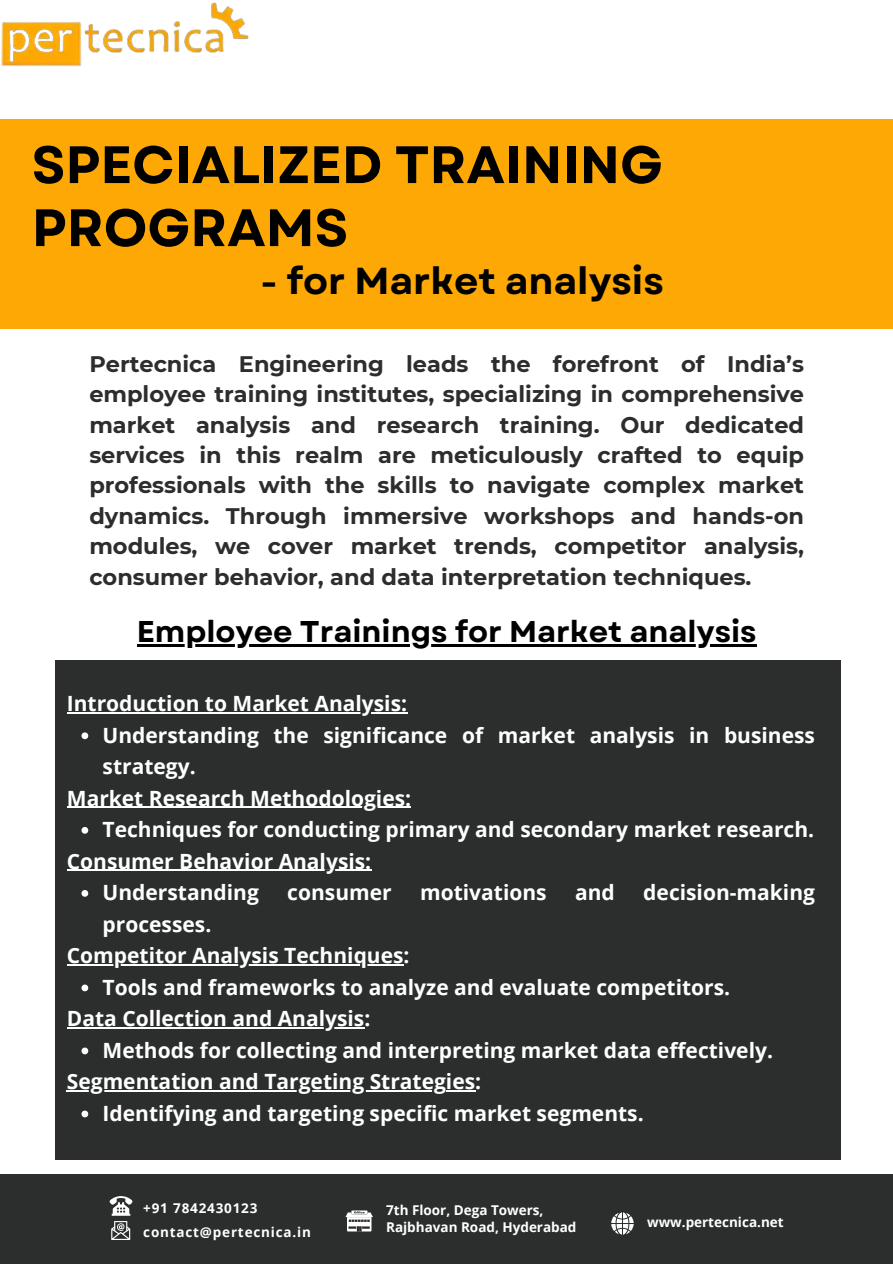
<style>
.page{position:relative;width:893px;height:1264px;background:#fff}
.page>*{position:absolute;margin:0;border:0;box-sizing:border-box;transform-origin:0 0}
.t1{font:700 52.5px/63px "Garet";color:#000}
.t2{font:700 37.5px "Garet";color:#000}
.t3{font:700 30px "Garet";color:#000}
.t4{font:700 22.5px/30.3px "Montserrat";color:#2c2d2d;text-align:justify}
.t5{font:700 21px/31.5px "Open Sans";color:#fff}
.t6{font:700 13.5px "Open Sans";color:#fff}
.t7{font:700 13.5px "Open Sans";letter-spacing:.06em;color:#fff}
</style>
<div class="page">
<img style="left:1px;top:2px;width:248px;height:65px">
<div style="left:0;top:119px;width:892px;height:210px;background:#fea806"></div>
<div style="left:0;top:1174px;width:892px;height:89px;background:#2c2d2d"></div>
<svg style="left:611px;top:1212px;width:22px;height:22px"></svg>
<svg style="left:345px;top:1210px;width:27px;height:21px"></svg>
<svg style="left:110px;top:1196px;width:22px;height:43px"></svg>
<hr style="left:137px;top:644px;width:619px;height:2px;background:#000">
<div style="left:56px;top:660px;width:784px;height:499px;background:#2c2d2d"></div>
<hr style="left:67px;top:712px;width:340px;height:1px;background:#fff">
<svg style="left:81px;top:732px;width:7px;height:7px"></svg>
<hr style="left:67px;top:806px;width:32px;height:1px;background:#fff">
<hr style="left:99px;top:806px;width:312px;height:1px;background:#fff">
<svg style="left:81px;top:827px;width:7px;height:6px"></svg>
<hr style="left:67px;top:869px;width:304px;height:1px;background:#fff">
<svg style="left:81px;top:890px;width:7px;height:6px"></svg>
<hr style="left:67px;top:964px;width:336px;height:1px;background:#fff">
<svg style="left:81px;top:984px;width:7px;height:7px"></svg>
<hr style="left:67px;top:1027px;width:297px;height:1px;background:#fff">
<svg style="left:81px;top:1047px;width:7px;height:7px"></svg>
<hr style="left:67px;top:1090px;width:379px;height:1px;background:#fff">
<svg style="left:446px;top:1090px;width:29px;height:1px"></svg>
<svg style="left:81px;top:1110px;width:7px;height:7px"></svg>
<p class="t1" style="left:32px;top:133px;width:632px">SPECIALIZED TRAINING<br>PROGRAMS</p>
<p class="t2" style="left:260px;top:254px;width:405px">- for Market analysis</p>
<p class="t4" style="left:89px;top:348px;width:716px">Pertecnica Engineering leads the forefront of India’s employee training institutes, specializing in comprehensive market analysis and research training. Our dedicated services in this realm are meticulously crafted to equip professionals with the skills to navigate complex market dynamics. Through immersive workshops and hands-on modules, we cover market trends, competitor analysis, consumer behavior, and data interpretation techniques.</p>
<p class="t3" style="left:137px;top:610px;width:621px">Employee Trainings for Market analysis</p>
<p class="t5" style="left:67px;top:687px;width:342px">Introduction to Market Analysis:</p>
<p class="t5" style="left:103px;top:718px;width:714px">Understanding the significance of market analysis in business strategy.</p>
<p class="t5" style="left:67px;top:781px;width:346px">Market Research Methodologies:</p>
<p class="t5" style="left:103px;top:813px;width:713px">Techniques for conducting primary and secondary market research.</p>
<p class="t5" style="left:67px;top:844px;width:306px">Consumer Behavior Analysis:</p>
<p class="t5" style="left:103px;top:876px;width:158px">Understanding</p>
<p class="t5" style="left:287px;top:876px;width:106px">consumer</p>
<p class="t5" style="left:420px;top:876px;width:128px">motivations</p>
<p class="t5" style="left:575px;top:876px;width:41px">and</p>
<p class="t5" style="left:643px;top:876px;width:173px">decision-making</p>
<p class="t5" style="left:103px;top:907px;width:110px">processes.</p>
<p class="t5" style="left:67px;top:939px;width:344px">Competitor Analysis Techniques:</p>
<p class="t5" style="left:103px;top:970px;width:629px">Tools and frameworks to analyze and evaluate competitors.</p>
<p class="t5" style="left:67px;top:1002px;width:305px">Data Collection and Analysis:</p>
<p class="t5" style="left:103px;top:1033px;width:672px">Methods for collecting and interpreting market data effectively.</p>
<p class="t5" style="left:67px;top:1065px;width:416px">Segmentation and Targeting Strategies:</p>
<p class="t5" style="left:103px;top:1096px;width:542px">Identifying and targeting specific market segments.</p>
<p class="t7" style="left:143px;top:1198px;width:116px">+91 7842430123</p>
<p class="t7" style="left:143px;top:1222px;width:169px">contact@pertecnica.in</p>
<p class="t6" style="left:386px;top:1200px;width:159px">7th Floor, Dega Towers,</p>
<p class="t6" style="left:386px;top:1217px;width:192px">Rajbhavan Road, Hyderabad</p>
<p class="t6" style="left:647px;top:1212px;width:138px">www.pertecnica.net</p>
</div>
